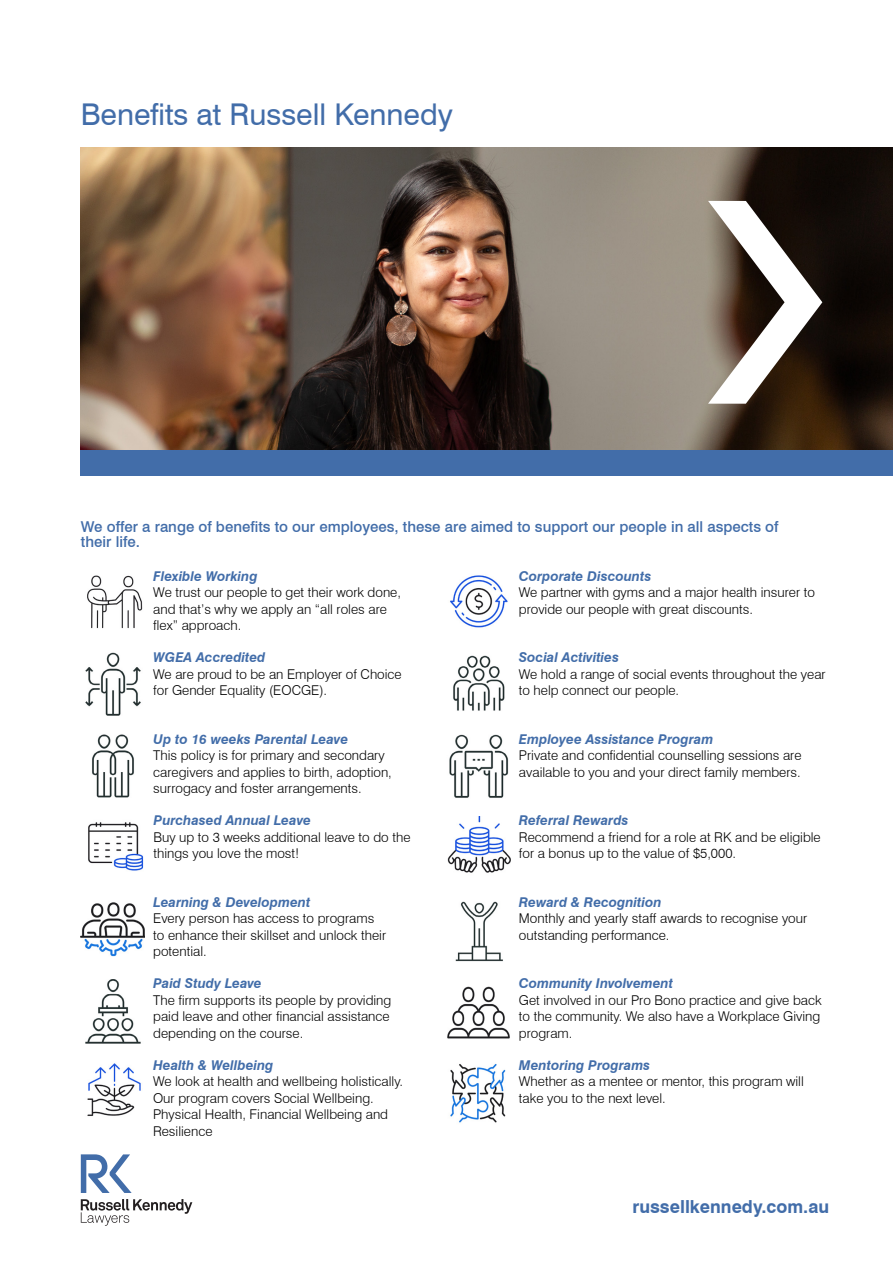
<style>
.page{position:relative;width:893px;height:1263px;background:#fff}
.page>*{position:absolute;margin:0;border:0;box-sizing:border-box;transform-origin:0 0}
.t1{font:30px "Swiss 721 BT";color:#426da9}
.t2{font:700 18px "Swiss 721 BT";color:#426da9}
.t3{font:500 15px/15px "Swiss 721 BT";color:#426da9}
.t4{font:300 13.5px/16.5px "Swiss 721 BT";color:#000}
.t5{font:italic 700 13.5px "Swiss 721 BT";color:#426da9}
</style>
<div class="page">
<svg style="left:81px;top:1199px;width:111px;height:27px"></svg>
<svg style="left:81px;top:1154px;width:51px;height:39px"></svg>
<img style="left:81px;top:147px;width:812px;height:303px">
<div style="left:81px;top:450px;width:812px;height:25px;background:#426da9"></div>
<svg style="left:708px;top:201px;width:114px;height:203px"></svg>
<img style="left:87px;top:575px;width:56px;height:54px">
<img style="left:85px;top:652px;width:56px;height:64px">
<img style="left:92px;top:734px;width:42px;height:63px">
<img style="left:88px;top:822px;width:56px;height:49px">
<img style="left:81px;top:902px;width:64px;height:55px">
<img style="left:87px;top:1063px;width:54px;height:53px">
<img style="left:85px;top:979px;width:56px;height:64px">
<img style="left:450px;top:575px;width:58px;height:53px">
<img style="left:453px;top:655px;width:52px;height:56px">
<img style="left:449px;top:734px;width:60px;height:64px">
<img style="left:447px;top:816px;width:63px;height:57px">
<img style="left:455px;top:901px;width:48px;height:61px">
<img style="left:447px;top:986px;width:63px;height:53px">
<img style="left:450px;top:1064px;width:56px;height:59px">
<h1 class="t1" style="left:81px;top:96px;width:374px">Benefits at Russell Kennedy</h1>
<p class="t3" style="left:81px;top:519px;width:699px">We offer a range of benefits to our employees, these are aimed to support our people in all aspects of their life.</p>
<p class="t5" style="left:153px;top:568px;width:106px">Flexible Working</p>
<p class="t4" style="left:153px;top:584px;width:249px">We trust our people to get their work done, and that’s why we apply an “all roles are flex” approach.</p>
<p class="t5" style="left:153px;top:649px;width:114px">WGEA Accredited</p>
<p class="t4" style="left:153px;top:666px;width:250px">We are proud to be an Employer of Choice for Gender Equality (EOCGE).</p>
<p class="t5" style="left:153px;top:731px;width:196px">Up to 16 weeks Parental Leave</p>
<p class="t4" style="left:153px;top:747px;width:240px">This policy is for primary and secondary caregivers and applies to birth, adoption, surrogacy and foster arrangements.</p>
<p class="t5" style="left:153px;top:812px;width:159px">Purchased Annual Leave</p>
<p class="t4" style="left:153px;top:829px;width:259px">Buy up to 3 weeks additional leave to do the things you love the most!</p>
<p class="t5" style="left:153px;top:894px;width:159px">Learning &amp; Development</p>
<p class="t4" style="left:153px;top:910px;width:234px">Every person has access to programs to enhance their skillset and unlock their potential.</p>
<p class="t5" style="left:153px;top:975px;width:110px">Paid Study Leave</p>
<p class="t4" style="left:153px;top:992px;width:240px">The firm supports its people by providing paid leave and other financial assistance depending on the course.</p>
<p class="t5" style="left:153px;top:1057px;width:122px">Health &amp; Wellbeing</p>
<p class="t4" style="left:153px;top:1073px;width:252px">We look at health and wellbeing holistically.<br>Our program covers Social Wellbeing.<br>Physical Health, Financial Wellbeing and Resilience</p>
<p class="t5" style="left:519px;top:568px;width:134px">Corporate Discounts</p>
<p class="t4" style="left:519px;top:584px;width:298px">We partner with gyms and a major health insurer to provide our people with great discounts.</p>
<p class="t5" style="left:519px;top:649px;width:102px">Social Activities</p>
<p class="t4" style="left:519px;top:665px;width:308px">We hold a range of social events throughout the year to help connect our people.</p>
<p class="t5" style="left:519px;top:731px;width:196px">Employee Assistance Program</p>
<p class="t4" style="left:519px;top:747px;width:284px">Private and confidential counselling sessions are available to you and your direct family members.</p>
<p class="t5" style="left:519px;top:812px;width:111px">Referral Rewards</p>
<p class="t4" style="left:519px;top:828px;width:303px">Recommend a friend for a role at RK and be eligible for a bonus up to the value of $5,000.</p>
<p class="t5" style="left:519px;top:894px;width:144px">Reward &amp; Recognition</p>
<p class="t4" style="left:519px;top:910px;width:290px">Monthly and yearly staff awards to recognise your outstanding performance.</p>
<p class="t5" style="left:519px;top:975px;width:156px">Community Involvement</p>
<p class="t4" style="left:519px;top:991px;width:304px;text-align:justify">Get involved in our Pro Bono practice and give back to the community. We also have a Workplace Giving program.</p>
<p class="t5" style="left:519px;top:1057px;width:133px">Mentoring Programs</p>
<p class="t4" style="left:519px;top:1073px;width:286px">Whether as a mentee or mentor, this program will take you to the next level.</p>
<h2 class="t2" style="left:632px;top:1195px;width:198px">russellkennedy.com.au</h2>
</div>
